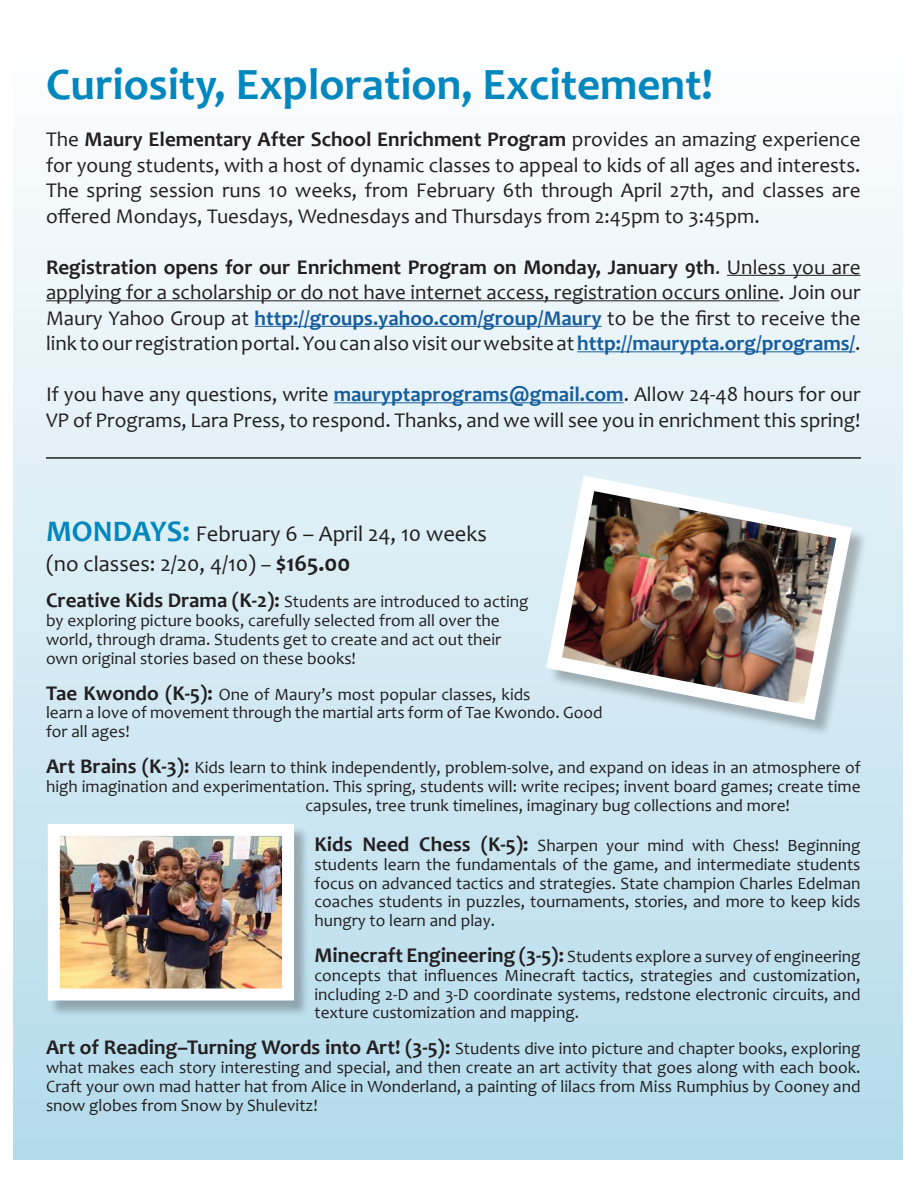
<style>
.page{position:relative;width:918px;height:1188px;background:#fff}
.page>*{position:absolute;margin:0;border:0;box-sizing:border-box;transform-origin:0 0}
.t1{font:700 45px "Candara";color:#0087be}
.t2{font:22.5px "Candara";color:#231f20}
.t3{font:21px/25.5px "Candara";color:#231f20;text-align:justify}
.t4{font:17.25px/18.8px "Candara";color:#231f20;text-align:justify}
.s1{font-weight:700}
.s2{font-weight:700;color:#175d9e}
.s3{font-weight:700;font-size:30px;color:#0087be}
.s4{font-size:21px}
.s5{font-weight:700;font-size:24px}
.s6{font-weight:700;font-size:21px}
</style>
<div class="page">
<div style="left:14px;top:31px;width:889px;height:1129px;background:linear-gradient(to bottom,#fffefe,#b3dbeb)"></div>
<hr style="left:46px;top:457px;width:815px;height:2px;background:#231f20">
<div style="left:50px;top:826px;width:259px;height:190px;background:#231f20;opacity:.3"></div>
<img style="left:61px;top:837px;width:220px;height:150px">
<div style="left:48px;top:824px;width:246px;height:176px;border:12px solid #fff"></div>
<hr style="left:727px;top:275px;width:134px;height:1px;background:#231f20">
<hr style="left:46px;top:301px;width:733px;height:1px;background:#231f20">
<hr style="left:255px;top:326px;width:347px;height:1px;background:#175d9e">
<hr style="left:577px;top:352px;width:278px;height:1px;background:#175d9e">
<hr style="left:334px;top:403px;width:290px;height:1px;background:#175d9e">
<div style="left:549px;top:479px;width:319px;height:258px;background:#231f20;opacity:.3"></div>
<img style="left:538px;top:468px;width:322px;height:260px">
<p class="t1" style="left:46px;top:56px;width:668px">Curiosity, Exploration, Excitement!</p>
<p class="t3" style="left:46px;top:127px;width:816px">The <span class="s1">Maury Elementary After School Enrichment Program</span> provides an amazing experience for young students, with a host of dynamic classes to appeal to kids of all ages and interests.<br>The spring session runs 10 weeks, from February 6th through April 27th, and classes are offered Mondays, Tuesdays, Wednesdays and Thursdays from 2:45pm to 3:45pm.</p>
<p class="t3" style="left:46px;top:254px;width:816px"><span class="s1">Registration opens for our Enrichment Program on Monday, January 9th</span>. Unless you are applying for a scholarship or do not have internet access, registration occurs online. Join our Maury Yahoo Group at <span class="s2">http://groups.yahoo.com/group/Maury</span> to be the first to receive the link to our registration portal. You can also visit our website at <span class="s2">http://maurypta.org/programs/</span>.</p>
<p class="t3" style="left:46px;top:382px;width:816px">If you have any questions, write <span class="s2">mauryptaprograms@gmail.com</span>. Allow 24-48 hours for our<br>VP of Programs, Lara Press, to respond. Thanks, and we will see you in enrichment this spring!</p>
<p class="t2" style="left:46px;top:521px;width:442px"><span class="s3">MONDAYS:</span> February 6 – April 24, 10 weeks</p>
<p class="t2" style="left:46px;top:551px;width:306px">(no classes: 2/20, 4/10) <span class="s4">–</span> <span class="s5">$165.00</span></p>
<p class="t4" style="left:46px;top:592px;width:484px;text-align:left"><span class="s6">Creative Kids Drama (K-2):</span> Students are introduced to acting by exploring picture books, carefully selected from all over the world, through drama. Students get to create and act out their own original stories based on these books!</p>
<p class="t4" style="left:46px;top:685px;width:558px;text-align:left"><span class="s6">Tae Kwondo (K-5):</span> One of Maury’s most popular classes, kids<br>learn a love of movement through the martial arts form of Tae Kwondo. Good for all ages!</p>
<p class="t4" style="left:46px;top:758px;width:816px"><span class="s6">Art Brains (K-3):</span> Kids learn to think independently, problem-solve, and expand on ideas in an atmosphere of</p>
<p class="t4" style="left:46px;top:777px;width:816px">high imagination and experimentation. This spring, students will: write recipes; invent board games; create time</p>
<p class="t4" style="left:306px;top:796px;width:486px">capsules, tree trunk timelines, imaginary bug collections and more!</p>
<p class="t4" style="left:315px;top:836px;width:548px"><span class="s6">Kids Need Chess (K-5):</span> Sharpen your mind with Chess! Beginning students learn the fundamentals of the game, and intermediate students focus on advanced tactics and strategies. State champion Charles Edelman coaches students in puzzles, tournaments, stories, and more to keep kids hungry to learn and play.</p>
<p class="t4" style="left:315px;top:947px;width:548px"><span class="s6">Minecraft Engineering (3-5):</span> Students explore a survey of engineering concepts that influences Minecraft tactics, strategies and customization, including 2-D and 3-D coordinate systems, redstone electronic circuits, and texture customization and mapping.</p>
<p class="t4" style="left:46px;top:1039px;width:816px"><span class="s6">Art of Reading–Turning Words into Art! (3-5):</span> Students dive into picture and chapter books, exploring what makes each story interesting and special, and then create an art activity that goes along with each book.<br>Craft your own mad hatter hat from Alice in Wonderland, a painting of lilacs from Miss Rumphius by Cooney and snow globes from Snow by Shulevitz!</p>
</div>
